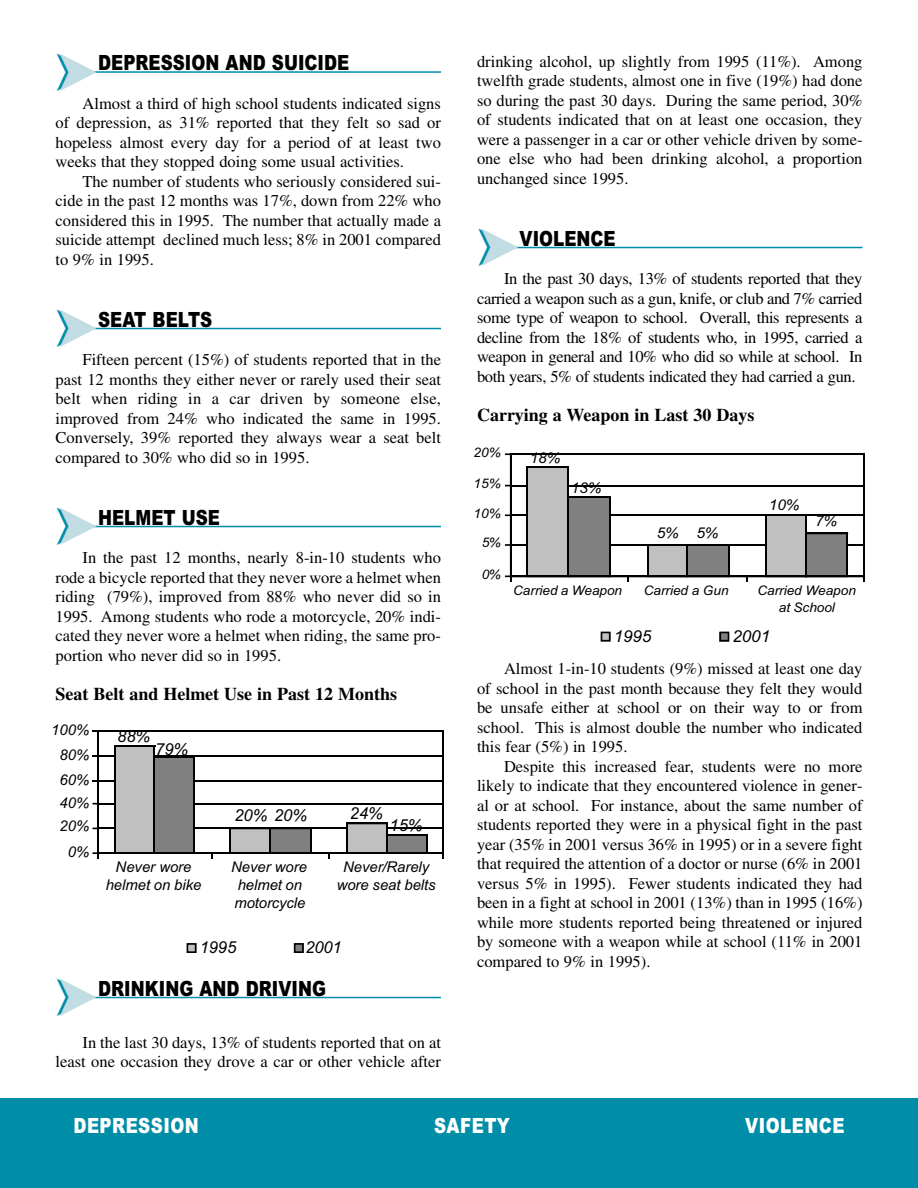
<style>
.page{position:relative;width:918px;height:1188px;background:#fff}
.page>*{position:absolute;margin:0;border:0;box-sizing:border-box;transform-origin:0 0}
.t1{font:900 21px "Arial";color:#000;scale:.8 1}
.t2{font:900 21px "Arial";letter-spacing:.025em;color:#fff;scale:.8 1}
.t3{font:700 18px "Times";color:#000}
.t4{font:16.5px/19.5px "Times";color:#000;text-align:justify}
.t5{font:700 16.5px "Arial";color:#000}
.t6{font:16.5px "Arial";letter-spacing:-.005em;color:#000}
.t7{font:14.85px/18.1px "Arial";color:#000;text-align:center}
.t8{font:700 14.85px "Arial";color:#000}
.t9{font:13.2px/16.5px "Arial";color:#000;text-align:center}
</style>
<div class="page">
<hr style="left:66px;top:71px;width:375px;height:2px;background:#008da7">
<hr style="left:66px;top:328px;width:375px;height:1px;background:#008da7">
<hr style="left:66px;top:526px;width:375px;height:1px;background:#008da7">
<hr style="left:66px;top:997px;width:375px;height:1px;background:#008da7">
<hr style="left:488px;top:247px;width:375px;height:1px;background:#008da7">
<hr style="left:97px;top:803px;width:347px;height:1px;background:#000">
<hr style="left:97px;top:780px;width:347px;height:1px;background:#000">
<hr style="left:97px;top:755px;width:347px;height:2px;background:#000">
<hr style="left:97px;top:730px;width:347px;height:2px;background:#000">
<hr style="left:442px;top:730px;width:2px;height:124px;background:#000">
<div style="left:114px;top:745px;width:40px;height:107px;background:#c0c0c0"></div>
<hr style="left:114px;top:745px;width:2px;height:109px;background:#000">
<hr style="left:114px;top:745px;width:41px;height:2px;background:#000">
<hr style="left:154px;top:745px;width:1px;height:109px;background:#000">
<div style="left:154px;top:757px;width:39px;height:95px;background:#808080"></div>
<hr style="left:154px;top:757px;width:1px;height:97px;background:#000">
<hr style="left:154px;top:757px;width:41px;height:1px;background:#000">
<hr style="left:193px;top:757px;width:2px;height:97px;background:#000">
<hr style="left:97px;top:730px;width:2px;height:124px;background:#000">
<svg style="left:93px;top:823px;width:351px;height:36px"></svg>
<div style="left:187px;top:943px;width:9px;height:10px;background:#c0c0c0"></div>
<div style="left:187px;top:943px;width:9px;height:10px;border:2px solid #000"></div>
<div style="left:294px;top:943px;width:10px;height:10px;background:#808080"></div>
<div style="left:294px;top:943px;width:10px;height:10px;border:2px solid #000"></div>
<div style="left:0;top:1098px;width:918px;height:90px;background:#008da7"></div>
<svg style="left:505px;top:453px;width:360px;height:129px"></svg>
<div style="left:601px;top:632px;width:10px;height:10px;background:#c0c0c0"></div>
<div style="left:601px;top:632px;width:10px;height:10px;border:2px solid #000"></div>
<div style="left:719px;top:632px;width:10px;height:10px;background:#808080"></div>
<div style="left:719px;top:632px;width:10px;height:10px;border:2px solid #000"></div>
<svg style="left:66px;top:71px;width:28px;height:2px"></svg>
<svg style="left:66px;top:327px;width:28px;height:3px"></svg>
<svg style="left:66px;top:525px;width:28px;height:3px"></svg>
<svg style="left:66px;top:996px;width:28px;height:3px"></svg>
<svg style="left:487px;top:246px;width:28px;height:3px"></svg>
<p class="t1" style="left:98px;top:55px;width:316px">DEPRESSION AND SUICIDE</p>
<p class="t4" style="left:56px;top:95px;width:387px;text-indent:27px">Almost a third of high school students indicated signs of depression, as 31% reported that they felt so sad or hopeless almost every day for a period of at least two weeks that they stopped doing some usual activities.</p>
<p class="t4" style="left:56px;top:173px;width:387px;text-indent:27px">The number of students who seriously considered sui&shy;cide in the past 12 months was 17%, down from 22% who considered this in 1995. The number that actually made a suicide attempt declined much less; 8% in 2001 compared to 9% in 1995.</p>
<p class="t1" style="left:98px;top:312px;width:144px">SEAT BELTS</p>
<p class="t4" style="left:56px;top:352px;width:387px;text-indent:27px">Fifteen percent (15%) of students reported that in the past 12 months they either never or rarely used their seat belt when riding in a car driven by someone else, improved from 24% who indicated the same in 1995.<br>Conversely, 39% reported they always wear a seat belt compared to 30% who did so in 1995.</p>
<p class="t1" style="left:98px;top:510px;width:154px">HELMET USE</p>
<p class="t4" style="left:56px;top:550px;width:387px;text-indent:27px">In the past 12 months, nearly 8-in-10 students who rode a bicycle reported that they never wore a helmet when riding (79%), improved from 88% who never did so in 1995. Among students who rode a motorcycle, 20% indi&shy;cated they never wore a helmet when riding, the same pro&shy;portion who never did so in 1995.</p>
<p class="t3" style="left:56px;top:687px;width:343px">Seat Belt and Helmet Use in Past 12 Months</p>
<p class="t7" style="left:51px;top:722px;width:39px">100%</p>
<p class="t7" style="left:60px;top:747px;width:31px">80%</p>
<p class="t7" style="left:60px;top:772px;width:31px">60%</p>
<p class="t7" style="left:60px;top:795px;width:31px">40%</p>
<p class="t7" style="left:60px;top:818px;width:31px">20%</p>
<p class="t7" style="left:68px;top:844px;width:23px">0%</p>
<p class="t5" style="left:117px;top:730px;width:34px">88%</p>
<p class="t5" style="left:155px;top:743px;width:34px">79%</p>
<p class="t5" style="left:234px;top:809px;width:74px">20% 20%</p>
<p class="t5" style="left:350px;top:808px;width:34px">24%</p>
<p class="t5" style="left:390px;top:819px;width:34px">15%</p>
<p class="t7" style="left:106px;top:859px;width:97px">Never wore helmet on bike</p>
<p class="t7" style="left:231px;top:859px;width:77px;text-align:left">Never wore helmet on motorcycle</p>
<p class="t7" style="left:337px;top:859px;width:101px">Never/Rarely wore seat belts</p>
<p class="t6" style="left:200px;top:941px;width:38px">1995</p>
<p class="t6" style="left:305px;top:941px;width:38px">2001</p>
<p class="t1" style="left:98px;top:981px;width:286px">DRINKING AND DRIVING</p>
<p class="t4" style="left:56px;top:1034px;width:387px;text-align:right">In the last 30 days, 13% of students reported that on at least one occasion they drove a car or other vehicle after</p>
<p class="t4" style="left:477px;top:53px;width:387px">drinking alcohol, up slightly from 1995 (11%). Among twelfth grade students, almost one in five (19%) had done so during the past 30 days. During the same period, 30% of students indicated that on at least one occasion, they were a passenger in a car or other vehicle driven by some&shy;one else who had been drinking alcohol, a proportion unchanged since 1995.</p>
<p class="t1" style="left:520px;top:231px;width:122px">VIOLENCE</p>
<p class="t4" style="left:477px;top:271px;width:387px;text-indent:27px">In the past 30 days, 13% of students reported that they carried a weapon such as a gun, knife, or club and 7% carried some type of weapon to school. Overall, this represents a decline from the 18% of students who, in 1995, carried a weapon in general and 10% who did so while at school. In both years, 5% of students indicated they had carried a gun.</p>
<p class="t3" style="left:477px;top:408px;width:279px">Carrying a Weapon in Last 30 Days</p>
<p class="t9" style="left:474px;top:445px;width:29px">20%</p>
<p class="t9" style="left:474px;top:476px;width:29px">15%</p>
<p class="t9" style="left:474px;top:506px;width:29px">10%</p>
<p class="t9" style="left:482px;top:536px;width:21px">5%</p>
<p class="t9" style="left:482px;top:567px;width:21px">0%</p>
<p class="t8" style="left:530px;top:453px;width:32px">18%</p>
<p class="t8" style="left:571px;top:482px;width:32px">13%</p>
<p class="t8" style="left:657px;top:527px;width:63px">5% 5%</p>
<p class="t8" style="left:769px;top:499px;width:32px">10%</p>
<p class="t8" style="left:815px;top:515px;width:24px">7%</p>
<p class="t9" style="left:513px;top:584px;width:111px">Carried a Weapon</p>
<p class="t9" style="left:644px;top:584px;width:86px">Carried a Gun</p>
<p class="t9" style="left:757px;top:584px;width:100px">Carried Weapon at School</p>
<p class="t6" style="left:614px;top:630px;width:39px">1995</p>
<p class="t6" style="left:733px;top:630px;width:39px">2001</p>
<p class="t4" style="left:477px;top:661px;width:387px;text-indent:27px">Almost 1-in-10 students (9%) missed at least one day of school in the past month because they felt they would be unsafe either at school or on their way to or from school. This is almost double the number who indicated this fear (5%) in 1995.</p>
<p class="t4" style="left:477px;top:758px;width:387px;text-indent:27px">Despite this increased fear, students were no more likely to indicate that they encountered violence in gener&shy;al or at school. For instance, about the same number of students reported they were in a physical fight in the past year (35% in 2001 versus 36% in 1995) or in a severe fight that required the attention of a doctor or nurse (6% in 2001 versus 5% in 1995). Fewer students indicated they had been in a fight at school in 2001 (13%) than in 1995 (16%) while more students reported being threatened or injured by someone with a weapon while at school (11% in 2001 compared to 9% in 1995).</p>
<p class="t2" style="left:74px;top:1118px;width:158px">DEPRESSION</p>
<p class="t2" style="left:434px;top:1118px;width:96px">SAFETY</p>
<p class="t2" style="left:745px;top:1118px;width:126px">VIOLENCE</p>
</div>
